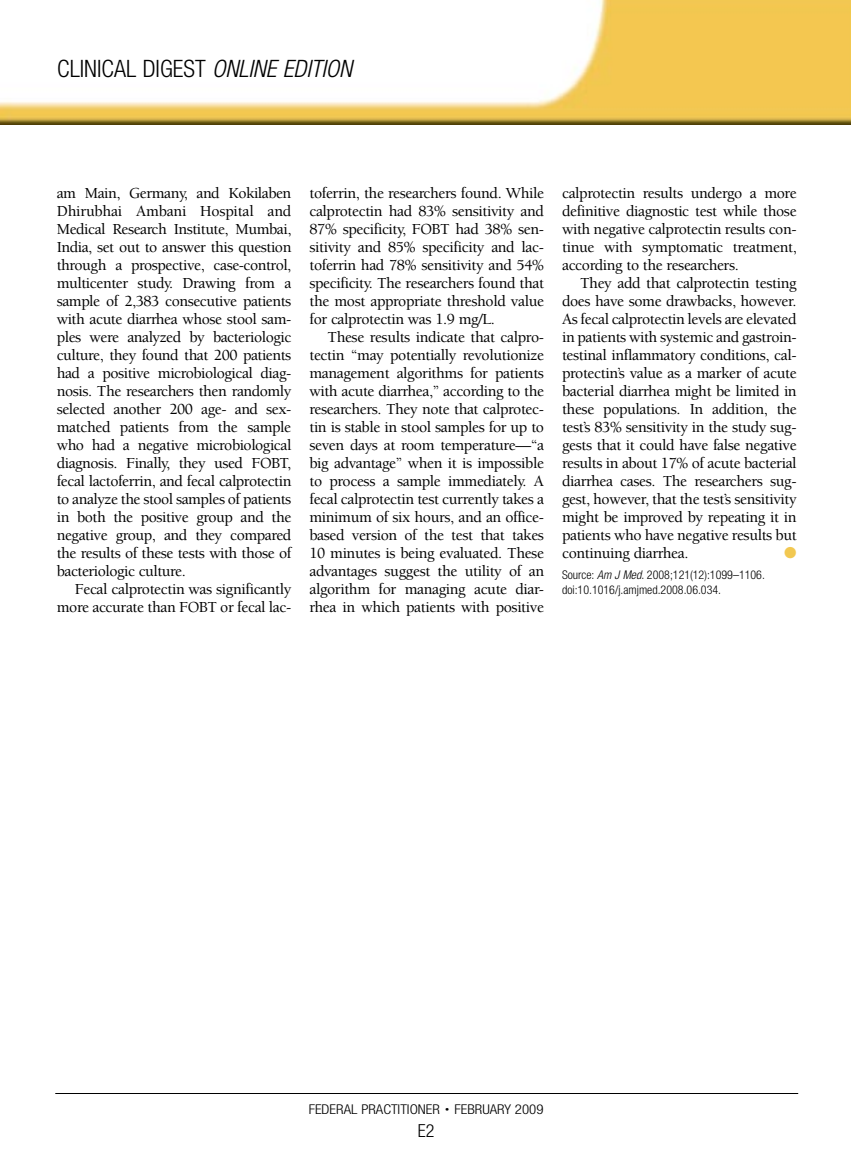
<style>
.page{position:relative;width:851px;height:1161px;background:#fff}
.page>*{position:absolute;margin:0;border:0;box-sizing:border-box;transform-origin:0 0}
.t1{font:300 condensed 24px "Helvetica Neue";color:#000}
.t2{font:300 condensed 18px "Helvetica Neue";color:#000}
.t3{font:500 15.75px/18px "Berkeley";letter-spacing:-.025em;color:#000;text-align:justify}
.t4{font:15.75px "Zapf Dingbats ITC";color:#f2c851}
.t5{font:300 condensed 13.5px "Helvetica Neue";color:#000;scale:1.1 1}
.t6{font:300 condensed 12px/15px "Helvetica Neue";color:#000}
.s1{font-style:italic}
.s2{font-size:7.5px}
</style>
<div class="page">
<img style="left:0;top:0;width:850px;height:124px">
<hr style="left:55px;top:1093px;width:743px;height:1px;background:#000">
<h1 class="t1" style="left:57px;top:55px;width:296px">CLINICAL DIGEST <span class="s1">ONLINE EDITION</span></h1>
<p class="t3" style="left:57px;top:184px;width:236px">am Main, Germany, and Kokilaben Dhirubhai Ambani Hospital and Medical Research Institute, Mumbai, India, set out to answer this question through a prospective, case-control, multicenter study. Drawing from a sample of 2,383 consecutive patients with acute diarrhea whose stool sam&shy;ples were analyzed by bacteriologic culture, they found that 200 patients had a positive microbiological diag&shy;nosis. The researchers then randomly selected another 200 age- and sex&shy;matched patients from the sample who had a negative microbiological diagnosis. Finally, they used FOBT, fecal lactoferrin, and fecal calprotectin to analyze the stool samples of patients in both the positive group and the negative group, and they compared the results of these tests with those of bacteriologic culture.</p>
<p class="t3" style="left:57px;top:580px;width:236px;text-align:right">Fecal calprotectin was significantly more accurate than FOBT or fecal lac-</p>
<p class="t3" style="left:309px;top:184px;width:236px">toferrin, the researchers found. While calprotectin had 83% sensitivity and 87% specificity, FOBT had 38% sen&shy;sitivity and 85% specificity and lac&shy;toferrin had 78% sensitivity and 54% specificity. The researchers found that the most appropriate threshold value for calprotectin was 1.9 mg/L.</p>
<p class="t3" style="left:309px;top:328px;width:236px;text-indent:18px">These results indicate that calpro&shy;tectin “may potentially revolutionize management algorithms for patients with acute diarrhea,” according to the researchers. They note that calprotec&shy;tin is stable in stool samples for up to seven days at room temperature—“a big advantage” when it is impossible to process a sample immediately. A fecal calprotectin test currently takes a minimum of six hours, and an office&shy;based version of the test that takes 10 minutes is being evaluated. These advantages suggest the utility of an algorithm for managing acute diar&shy;rhea in which patients with positive</p>
<p class="t3" style="left:562px;top:184px;width:236px">calprotectin results undergo a more definitive diagnostic test while those with negative calprotectin results con&shy;tinue with symptomatic treatment, according to the researchers.</p>
<p class="t3" style="left:562px;top:274px;width:236px;text-indent:18px">They add that calprotectin testing does have some drawbacks, however.<br>As fecal calprotectin levels are elevated in patients with systemic and gastroin&shy;testinal inflammatory conditions, cal&shy;protectin’s value as a marker of acute bacterial diarrhea might be limited in these populations. In addition, the test’s 83% sensitivity in the study sug&shy;gests that it could have false negative results in about 17% of acute bacterial diarrhea cases. The researchers sug&shy;gest, however, that the test’s sensitivity might be improved by repeating it in patients who have negative results but continuing diarrhea.</p>
<p class="t4" style="left:784px;top:545px;width:14px">●</p>
<p class="t6" style="left:562px;top:567px;width:204px">Source: <span class="s1">Am J Med</span>. 2008;121(12):1099–1106. doi:10.1016/j.amjmed.2008.06.034.</p>
<p class="t5" style="left:309px;top:1102px;width:215px">FEDERAL PRACTITIONER <span class="s2">•</span> FEBRUARY 2009</p>
<p class="t2" style="left:418px;top:1120px;width:9px">E</p>
</div>
